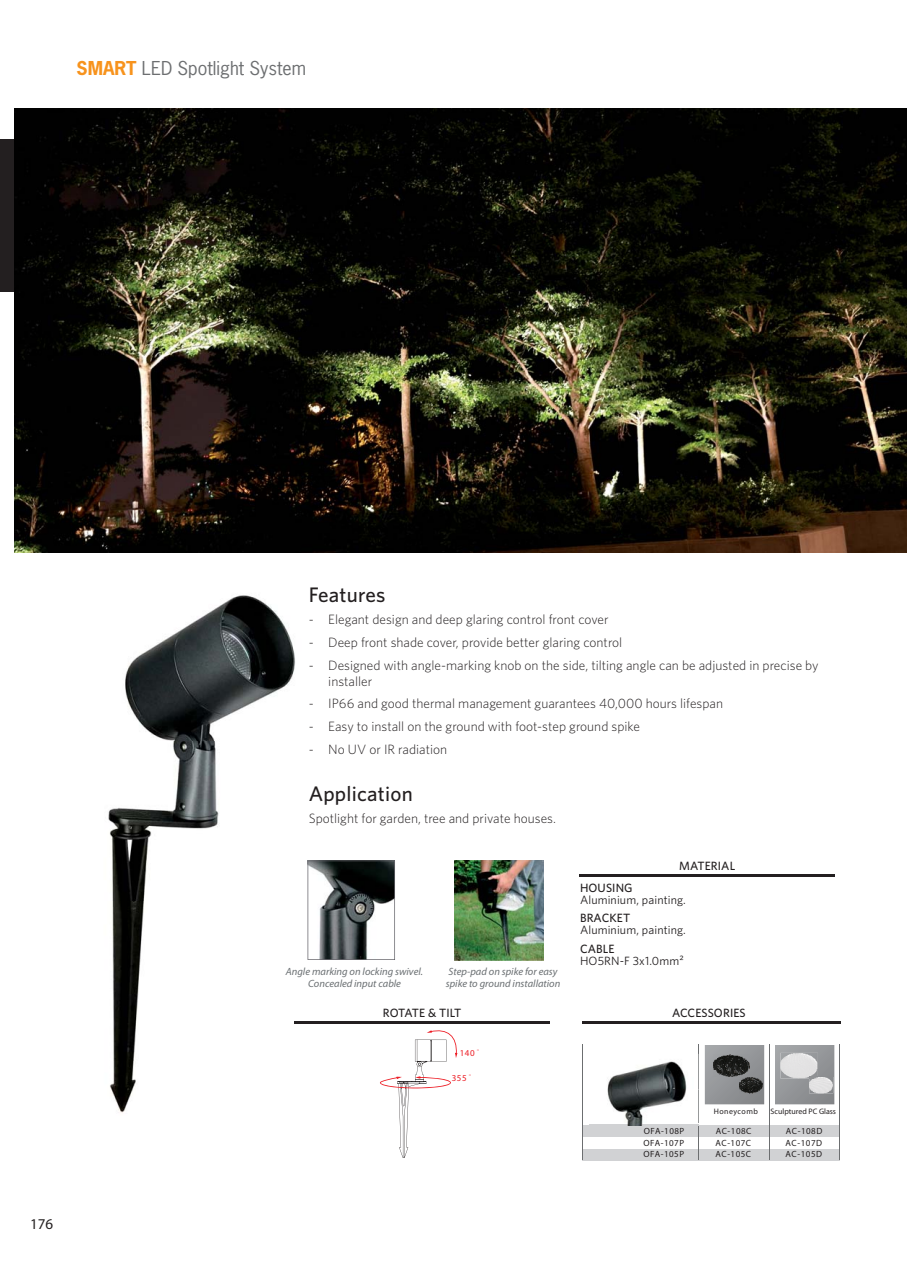
<style>
.page{position:relative;width:919px;height:1272px;background:#fff}
.page>*{position:absolute;margin:0;border:0;box-sizing:border-box;transform-origin:0 0}
.t1{font:500 21px "Whitney";letter-spacing:.01em;color:#231f20}
.t2{font:18px "News Gothic Std";color:#6c6e70}
.t3{font:15px "Myriad Pro";color:#231f20}
.t4{font:300 13.5px/16.2px "Whitney";color:#231f20}
.t5{font:12px "Whitney";letter-spacing:.01em;color:#231f20}
.t6{font:500 12px "Whitney";letter-spacing:.01em;color:#231f20}
.t7{font:500 12px "Whitney";letter-spacing:-.015em;color:#231f20}
.t8{font:italic 10.5px/12px "Myriad Pro";color:#6a6f72;text-align:center}
.t9{font:9px/11.6px "Myriad Pro";letter-spacing:.055em;color:#231f20;text-align:justify}
.t10{font:9px "Myriad Pro";letter-spacing:.055em;color:#ed1c24}
.t11{font:7.95px "Myriad Pro";color:#231f20}
.t12{font:7.95px "Myriad Pro";letter-spacing:.055em;color:#231f20}
.s1{font-weight:700;color:#f7931d}
.s2{font-family:"Ming Li U"}
</style>
<div class="page">
<div style="left:0;top:139px;width:52px;height:153px;background:#231f20"></div>
<hr style="left:294px;top:1021px;width:255px;height:2px;background:#231f20">
<svg style="left:380px;top:1030px;width:78px;height:127px"></svg>
<img style="left:108px;top:595px;width:196px;height:518px">
<svg style="left:294px;top:1021px;width:10px;height:2px"></svg>
<img style="left:15px;top:109px;width:891px;height:443px">
<svg style="left:307px;top:860px;width:88px;height:99px"></svg>
<img style="left:454px;top:860px;width:89px;height:100px">
<div style="left:581px;top:1148px;width:258px;height:12px;background:#d1d2d4"></div>
<div style="left:581px;top:1124px;width:258px;height:12px;background:#d1d2d4"></div>
<hr style="left:698px;top:1044px;width:1px;height:115px;background:#6c6e70">
<hr style="left:581px;top:1021px;width:259px;height:2px;background:#231f20">
<hr style="left:769px;top:1044px;width:1px;height:115px;background:#fff">
<svg style="left:704px;top:1045px;width:60px;height:59px;background:#95979a"></svg>
<hr style="left:768px;top:1044px;width:1px;height:115px;background:#6c6e70">
<svg style="left:775px;top:1045px;width:59px;height:59px;background:#adaeb0"></svg>
<img style="left:713px;top:1054px;width:36px;height:22px">
<img style="left:739px;top:1077px;width:23px;height:16px">
<hr style="left:839px;top:1044px;width:1px;height:115px;background:#6c6e70">
<hr style="left:582px;top:1044px;width:1px;height:115px;background:#6c6e70">
<img style="left:607px;top:1061px;width:80px;height:64px">
<img style="left:607px;top:1122px;width:80px;height:1px">
<hr style="left:579px;top:874px;width:255px;height:3px;background:#231f20">
<h2 class="t2" style="left:77px;top:60px;width:231px"><span class="s1">SMART</span> LED Spotlight System</h2>
<p class="t3" style="left:30px;top:1218px;width:25px">176</p>
<h1 class="t1" style="left:309px;top:586px;width:78px">Features</h1>
<p class="t4" style="left:309px;top:613px;width:301px">- Elegant design and deep glaring control front cover</p>
<p class="t4" style="left:309px;top:635px;width:315px">- Deep front shade cover, provide better glaring control</p>
<p class="t4" style="left:328px;top:658px;width:492px;text-indent:-19px">- Designed with angle-marking knob on the side, tilting angle can be adjusted in precise by installer</p>
<p class="t4" style="left:309px;top:697px;width:416px">- IP66 and good thermal management guarantees 40,000 hours lifespan</p>
<p class="t4" style="left:309px;top:719px;width:333px">- Easy to install on the ground with foot-step ground spike</p>
<p class="t4" style="left:309px;top:742px;width:140px">- No UV or IR radiation</p>
<h1 class="t1" style="left:309px;top:785px;width:105px">Application</h1>
<p class="t4" style="left:309px;top:811px;width:249px">Spotlight for garden, tree and private houses.</p>
<p class="t6" style="left:679px;top:861px;width:58px">MATERIAL</p>
<p class="t8" style="left:286px;top:966px;width:139px">Angle marking on locking swivel.<br>Concealed input cable</p>
<p class="t8" style="left:446px;top:966px;width:116px;text-align:left">Step-pad on spike for easy spike to ground installation</p>
<p class="t7" style="left:383px;top:1007px;width:80px">ROTATE &amp; TILT</p>
<p class="t10" style="left:460px;top:1050px;width:22px">140<span class="s2">˚</span></p>
<p class="t10" style="left:452px;top:1074px;width:22px">355<span class="s2">˚</span></p>
<p class="t6" style="left:580px;top:883px;width:54px">HOUSING</p>
<p class="t5" style="left:580px;top:895px;width:107px">Aluminium, painting.</p>
<p class="t6" style="left:580px;top:913px;width:52px">BRACKET</p>
<p class="t5" style="left:580px;top:925px;width:107px">Aluminium, painting.</p>
<p class="t6" style="left:580px;top:943px;width:36px">CABLE</p>
<p class="t5" style="left:580px;top:955px;width:105px">HO5RN-F 3x1.0mm2</p>
<p class="t6" style="left:672px;top:1007px;width:75px">ACCESSORIES</p>
<p class="t12" style="left:713px;top:1107px;width:46px">Honeycomb</p>
<p class="t9" style="left:643px;top:1126px;width:42px">OFA-108P OFA-107P OFA-105P</p>
<p class="t9" style="left:715px;top:1126px;width:38px">AC-108C AC-107C AC-105C</p>
<p class="t11" style="left:770px;top:1107px;width:67px">Sculptured PC Glass</p>
<p class="t9" style="left:785px;top:1126px;width:38px">AC-108D AC-107D AC-105D</p>
</div>
